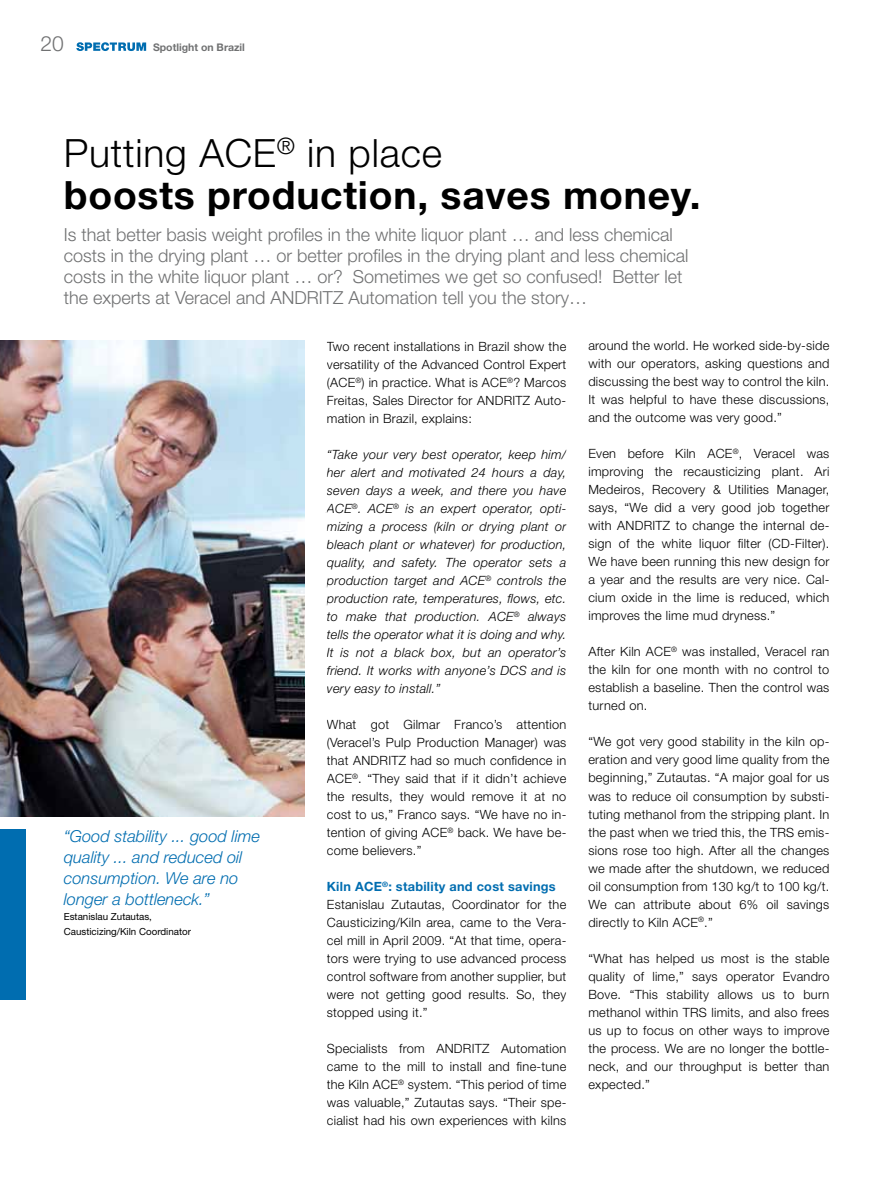
<style>
.page{position:relative;width:893px;height:1191px;background:#fff}
.page>*{position:absolute;margin:0;border:0;box-sizing:border-box;transform-origin:0 0}
.t1{font:700 39px/42px "Helvetica Neue";letter-spacing:.02em;color:#000}
.t2{font:300 21px "Helvetica Neue";color:#707172}
.t3{font:300 18px/21px "Helvetica Neue";color:#707172}
.t4{font:italic 300 16.5px/21px "Helvetica Neue";color:#006db0}
.t5{font:300 12.75px/18px "Helvetica Neue";letter-spacing:.02em;color:#000}
.t6{font:italic 300 12.75px/18px "Helvetica Neue";letter-spacing:.02em;color:#000}
.t7{font:700 12.75px "Helvetica Neue";letter-spacing:.02em;color:#006db0}
.t8{font:700 10.5px "Helvetica Neue";color:#707172}
.t9{font:9.75px/15px "Helvetica Neue";color:#000}
.s1{font-weight:300}
</style>
<div class="page">
<svg style="left:76px;top:42px;width:70px;height:9px"></svg>
<img style="left:0;top:340px;width:305px;height:476px">
<div style="left:0;top:829px;width:26px;height:170px;background:#006db0"></div>
<h2 class="t2" style="left:40px;top:31px;width:25px">20</h2>
<p class="t8" style="left:153px;top:41px;width:93px">Spotlight on brazil</p>
<p class="t1" style="left:64px;top:131px;width:638px"><span class="s1">Putting ACE</span><sup>®</sup> <span class="s1">in place<br></span>boosts production, saves money.</p>
<p class="t3" style="left:64px;top:224px;width:626px">Is that better basis weight profiles in the white liquor plant … and less chemical costs in the drying plant … or better profiles in the drying plant and less chemical costs in the white liquor plant … or? Sometimes we get so confused! Better let the experts at Veracel and ANDRITZ Automation tell you the story…</p>
<p class="t5" style="left:327px;top:337px;width:241px">Two recent installations in Brazil show the</p>
<p class="t5" style="left:588px;top:336px;width:242px">around the world. He worked side-by-side</p>
<p class="t5" style="left:327px;top:355px;width:241px">versatility of the Advanced Control Expert</p>
<p class="t5" style="left:588px;top:354px;width:242px">with our operators, asking questions and</p>
<p class="t5" style="left:327px;top:373px;width:241px">(ACE<sup>®</sup>) in practice. What is ACE<sup>®</sup>? Marcos</p>
<p class="t5" style="left:588px;top:372px;width:242px">discussing the best way to control the kiln.</p>
<p class="t5" style="left:327px;top:391px;width:241px">Freitas, Sales Director for ANDRITZ Auto-</p>
<p class="t5" style="left:588px;top:390px;width:242px">It was helpful to have these discussions,</p>
<p class="t5" style="left:327px;top:409px;width:147px">mation in Brazil, explains:</p>
<p class="t5" style="left:588px;top:408px;width:195px">and the outcome was very good.”</p>
<p class="t6" style="left:327px;top:445px;width:241px">“Take your very best operator, keep him/</p>
<p class="t5" style="left:588px;top:444px;width:242px">Even before Kiln ACE<sup>®</sup>, Veracel was</p>
<p class="t6" style="left:327px;top:463px;width:241px">her alert and motivated 24 hours a day,</p>
<p class="t5" style="left:588px;top:462px;width:242px">improving the recausticizing plant. Ari</p>
<p class="t6" style="left:327px;top:481px;width:241px">seven days a week, and there you have</p>
<p class="t5" style="left:588px;top:480px;width:242px">Medeiros, Recovery &amp; Utilities Manager,</p>
<p class="t6" style="left:327px;top:499px;width:241px">ACE<sup>®</sup>. ACE<sup>®</sup> is an expert operator, opti-</p>
<p class="t5" style="left:588px;top:498px;width:242px">says, “We did a very good job together</p>
<p class="t6" style="left:327px;top:517px;width:241px">mizing a process (kiln or drying plant or</p>
<p class="t5" style="left:588px;top:516px;width:242px">with ANDRITZ to change the internal de-</p>
<p class="t6" style="left:327px;top:535px;width:241px">bleach plant or whatever) for production,</p>
<p class="t5" style="left:588px;top:534px;width:242px">sign of the white liquor filter (CD-Filter).</p>
<p class="t6" style="left:327px;top:553px;width:241px">quality, and safety. The operator sets a</p>
<p class="t5" style="left:588px;top:552px;width:242px">We have been running this new design for</p>
<p class="t6" style="left:327px;top:571px;width:241px">production target and ACE<sup>®</sup> controls the</p>
<p class="t5" style="left:588px;top:570px;width:242px">a year and the results are very nice. Cal-</p>
<p class="t6" style="left:327px;top:589px;width:241px">production rate, temperatures, flows, etc.</p>
<p class="t5" style="left:588px;top:588px;width:242px">cium oxide in the lime is reduced, which</p>
<p class="t6" style="left:327px;top:607px;width:241px">to make that production. ACE<sup>®</sup> always</p>
<p class="t5" style="left:588px;top:606px;width:188px">improves the lime mud dryness.”</p>
<p class="t6" style="left:327px;top:625px;width:241px">tells the operator what it is doing and why.<br>It is not a black box, but an operator’s</p>
<p class="t5" style="left:588px;top:642px;width:242px">After Kiln ACE<sup>®</sup> was installed, Veracel ran</p>
<p class="t4" style="left:64px;top:826px;width:198px">“Good stability ... good lime quality ... and reduced oil consumption. We are no longer a bottleneck.”</p>
<p class="t9" style="left:64px;top:909px;width:129px">Estanislau Zutautas,<br>Causticizing/Kiln Coordinator</p>
<p class="t6" style="left:327px;top:661px;width:241px">friend. It works with anyone’s DCS and is</p>
<p class="t5" style="left:588px;top:660px;width:242px">the kiln for one month with no control to</p>
<p class="t6" style="left:327px;top:679px;width:115px">very easy to install.”</p>
<p class="t5" style="left:588px;top:678px;width:242px">establish a baseline. Then the control was turned on.</p>
<p class="t5" style="left:327px;top:715px;width:241px">What got Gilmar Franco’s attention (Veracel’s Pulp Production Manager) was</p>
<p class="t5" style="left:588px;top:732px;width:242px">“We got very good stability in the kiln op-</p>
<p class="t5" style="left:327px;top:751px;width:241px">that ANDRITZ had so much confidence in</p>
<p class="t5" style="left:588px;top:750px;width:242px">eration and very good lime quality from the</p>
<p class="t5" style="left:327px;top:769px;width:241px">ACE<sup>®</sup>. “They said that if it didn’t achieve</p>
<p class="t5" style="left:588px;top:768px;width:242px">beginning,” Zutautas. “A major goal for us</p>
<p class="t5" style="left:327px;top:787px;width:241px">the results, they would remove it at no</p>
<p class="t5" style="left:588px;top:786px;width:242px">was to reduce oil consumption by substi-</p>
<p class="t5" style="left:327px;top:805px;width:241px">cost to us,” Franco says. “We have no in-</p>
<p class="t5" style="left:588px;top:804px;width:242px">tuting methanol from the stripping plant. In</p>
<p class="t5" style="left:327px;top:823px;width:241px">tention of giving ACE<sup>®</sup> back. We have be-</p>
<p class="t5" style="left:588px;top:822px;width:242px">the past when we tried this, the TRS emis-</p>
<p class="t5" style="left:327px;top:841px;width:96px">come believers.”</p>
<p class="t5" style="left:588px;top:840px;width:242px">sions rose too high. After all the changes we made after the shutdown, we reduced</p>
<p class="t7" style="left:327px;top:878px;width:230px">Kiln ACE<sup>®</sup>: stability and cost savings</p>
<p class="t5" style="left:588px;top:876px;width:242px">oil consumption from 130 kg/t to 100 kg/t.</p>
<p class="t5" style="left:327px;top:895px;width:241px">Estanislau Zutautas, Coordinator for the</p>
<p class="t5" style="left:588px;top:894px;width:242px">We can attribute about 6% oil savings</p>
<p class="t5" style="left:327px;top:913px;width:241px">Causticizing/Kiln area, came to the Vera-</p>
<p class="t5" style="left:588px;top:912px;width:126px">directly to Kiln ACE<sup>®</sup>.”</p>
<p class="t5" style="left:327px;top:931px;width:241px">cel mill in April 2009. “At that time, opera&shy;tors were trying to use advanced process</p>
<p class="t5" style="left:588px;top:948px;width:242px">“What has helped us most is the stable</p>
<p class="t5" style="left:327px;top:967px;width:241px">control software from another supplier, but</p>
<p class="t5" style="left:588px;top:966px;width:242px">quality of lime,” says operator Evandro</p>
<p class="t5" style="left:327px;top:985px;width:241px">were not getting good results. So, they</p>
<p class="t5" style="left:588px;top:984px;width:242px">Bove. “This stability allows us to burn</p>
<p class="t5" style="left:327px;top:1003px;width:102px">stopped using it.”</p>
<p class="t5" style="left:588px;top:1002px;width:242px">methanol within TRS limits, and also frees us up to focus on other ways to improve</p>
<p class="t5" style="left:327px;top:1039px;width:241px">Specialists from ANDRITZ Automation</p>
<p class="t5" style="left:588px;top:1038px;width:242px">the process. We are no longer the bottle-</p>
<p class="t5" style="left:327px;top:1057px;width:241px">came to the mill to install and fine-tune</p>
<p class="t5" style="left:588px;top:1056px;width:242px">neck, and our throughput is better than</p>
<p class="t5" style="left:327px;top:1075px;width:241px">the Kiln ACE<sup>®</sup> system. “This period of time</p>
<p class="t5" style="left:588px;top:1074px;width:63px">expected.”</p>
<p class="t5" style="left:327px;top:1093px;width:241px">was valuable,” Zutautas says. “Their spe&shy;cialist had his own experiences with kilns</p>
</div>
